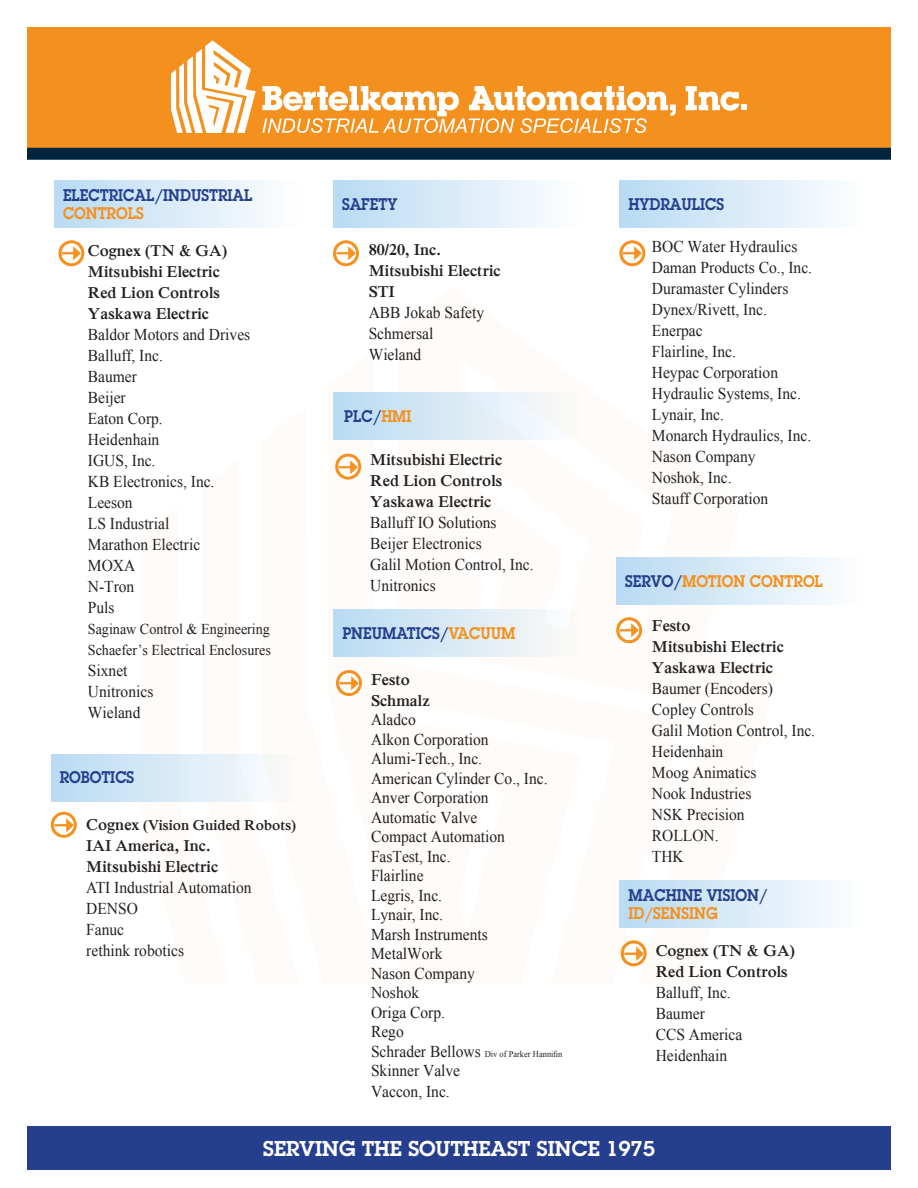
<style>
.page{position:relative;width:918px;height:1188px;background:#fff}
.page>*{position:absolute;margin:0;border:0;box-sizing:border-box;transform-origin:0 0}
.t1{font:600 21px "Lubalin Graph Std";color:#fff}
.t2{font:16.5px/21px "Iskoola Pota";color:#231f20;scale:.94 1}
.t3{font:700 16.5px/21px "Iskoola Pota";color:#231f20;scale:.94 1}
.t4{font:600 16.5px "Lubalin Graph Std";color:#253f8e;scale:.9 1}
.t5{font:600 16.5px "Lubalin Graph Std";color:#f4901d;scale:.9 1}
.t6{font:15px/21px "Iskoola Pota";color:#231f20;scale:.94 1}
.t7{font:700 15px "Iskoola Pota";color:#231f20;scale:.94 1}
.t8{font:9px "Iskoola Pota";color:#231f20;scale:.94 1}
.s1{font-size:16.5px}
.s2{color:#f4901d}
.s3{color:#253f8e}
</style>
<div class="page">
<div style="left:54px;top:180px;width:246px;height:48px;background:linear-gradient(to right,#b8daf3,#fdfefe)"></div>
<div style="left:27px;top:27px;width:864px;height:121px;background:#f4901d"></div>
<div style="left:27px;top:148px;width:864px;height:12px;background:#00263f"></div>
<svg style="left:686px;top:86px;width:61px;height:25px"></svg>
<svg style="left:262px;top:86px;width:414px;height:47px"></svg>
<svg style="left:171px;top:40px;width:85px;height:93px"></svg>
<div style="left:51px;top:754px;width:246px;height:48px;background:linear-gradient(to right,#b9dbf3,#fdfbf9)"></div>
<div style="left:333px;top:609px;width:246px;height:48px;background:linear-gradient(to right,#b9dbf3,#fdfaf8)"></div>
<div style="left:333px;top:392px;width:246px;height:48px;background:linear-gradient(to right,#b8daf2,#fdfbfa)"></div>
<svg style="left:51px;top:812px;width:26px;height:26px"></svg>
<img style="left:52px;top:816px;width:21px;height:18px">
<svg style="left:58px;top:240px;width:26px;height:26px"></svg>
<img style="left:60px;top:245px;width:21px;height:18px">
<div style="left:620px;top:880px;width:246px;height:48px;background:linear-gradient(to right,#b8daf1,#fefefe)"></div>
<svg style="left:621px;top:940px;width:26px;height:26px"></svg>
<img style="left:622px;top:945px;width:21px;height:18px">
<svg style="left:335px;top:454px;width:26px;height:26px"></svg>
<img style="left:337px;top:458px;width:21px;height:18px">
<svg style="left:336px;top:670px;width:26px;height:26px"></svg>
<img style="left:337px;top:675px;width:21px;height:18px">
<div style="left:619px;top:180px;width:246px;height:48px;background:linear-gradient(to right,#b8daf3,#fdfefe)"></div>
<svg style="left:619px;top:240px;width:26px;height:26px"></svg>
<img style="left:621px;top:245px;width:21px;height:18px">
<div style="left:616px;top:557px;width:246px;height:48px;background:linear-gradient(to right,#b8daf1,#fdfefe)"></div>
<svg style="left:616px;top:617px;width:26px;height:26px"></svg>
<img style="left:618px;top:622px;width:21px;height:18px">
<div style="left:333px;top:180px;width:246px;height:48px;background:linear-gradient(to right,#b8daf3,#fdfefe)"></div>
<svg style="left:333px;top:240px;width:26px;height:26px"></svg>
<img style="left:334px;top:245px;width:21px;height:18px">
<div style="left:27px;top:1127px;width:864px;height:43px;background:#253f8e"></div>
<p class="t4" style="left:63px;top:184px;width:212px">ELECTRICAL/INDUSTRIAL</p>
<p class="t5" style="left:63px;top:202px;width:91px">CONTROLS</p>
<p class="t3" style="left:88px;top:240px;width:150px">Cognex (TN &amp; GA)<br>Mitsubishi Electric<br>Red Lion Controls<br>Yaskawa Electric</p>
<p class="t2" style="left:88px;top:324px;width:174px">Baldor Motors and Drives<br>Balluff, Inc.<br>Baumer<br>Beijer<br>Eaton Corp.<br>Heidenhain<br>IGUS, Inc.<br>KB Electronics, Inc.<br>Leeson<br>LS Industrial<br>Marathon Electric<br>MOXA<br>N-Tron<br>Puls</p>
<p class="t6" style="left:88px;top:618px;width:196px">Saginaw Control &amp; Engineering<br>Schaefer’s Electrical Enclosures</p>
<p class="t2" style="left:88px;top:660px;width:71px">Sixnet<br>Unitronics<br>Wieland</p>
<p class="t4" style="left:60px;top:766px;width:84px">ROBOTICS</p>
<p class="t7" style="left:86px;top:817px;width:225px"><span class="s1">Cognex</span> (Vision Guided Robots)</p>
<p class="t3" style="left:86px;top:836px;width:142px">IAI America, Inc.<br>Mitsubishi Electric</p>
<p class="t2" style="left:86px;top:877px;width:177px">ATI Industrial Automation<br>DENSO<br>Fanuc<br>rethink robotics</p>
<p class="t4" style="left:342px;top:193px;width:63px">SAFETY</p>
<p class="t3" style="left:369px;top:239px;width:142px">80/20, Inc.<br>Mitsubishi Electric<br>STI</p>
<p class="t2" style="left:369px;top:302px;width:124px">ABB Jokab Safety<br>Schmersal<br>Wieland</p>
<p class="t4" style="left:344px;top:405px;width:76px">PLC/<span class="s2">HMI</span></p>
<p class="t3" style="left:370px;top:449px;width:142px;text-align:justify">Mitsubishi Electric Red Lion Controls Yaskawa Electric</p>
<p class="t2" style="left:370px;top:512px;width:175px">Balluff IO Solutions<br>Beijer Electronics<br>Galil Motion Control, Inc.<br>Unitronics</p>
<p class="t4" style="left:342px;top:622px;width:194px">PNEUMATICS/<span class="s2">VACUUM</span></p>
<p class="t3" style="left:371px;top:669px;width:64px">Festo<br>Schmalz</p>
<p class="t2" style="left:371px;top:710px;width:189px;line-height:19.5px">Aladco<br>Alkon Corporation<br>Alumi-Tech., Inc.<br>American Cylinder Co., Inc.<br>Anver Corporation<br>Automatic Valve<br>Compact Automation<br>FasTest, Inc.<br>Flairline<br>Legris, Inc.<br>Lynair, Inc.<br>Marsh Instruments<br>MetalWork<br>Nason Company<br>Noshok<br>Origa Corp.<br>Rego</p>
<p class="t8" style="left:371px;top:1049px;width:205px"><span class="s1">Schrader Bellows</span> Div of Parker Hannifin</p>
<p class="t2" style="left:371px;top:1060px;width:96px">Skinner Valve<br>Vaccon, Inc.</p>
<p class="t4" style="left:628px;top:193px;width:108px">HYDRAULICS</p>
<p class="t2" style="left:652px;top:236px;width:172px">BOC Water Hydraulics<br>Daman Products Co., Inc.<br>Duramaster Cylinders<br>Dynex/Rivett, Inc.<br>Enerpac<br>Flairline, Inc.<br>Heypac Corporation<br>Hydraulic Systems, Inc.<br>Lynair, Inc.<br>Monarch Hydraulics, Inc.<br>Nason Company<br>Noshok, Inc.<br>Stauff Corporation</p>
<p class="t5" style="left:625px;top:570px;width:221px"><span class="s3">SERVO/</span>MOTION CONTROL</p>
<p class="t3" style="left:652px;top:615px;width:142px">Festo<br>Mitsubishi Electric<br>Yaskawa Electric</p>
<p class="t2" style="left:652px;top:678px;width:175px">Baumer (Encoders)<br>Copley Controls<br>Galil Motion Control, Inc.<br>Heidenhain<br>Moog Animatics<br>Nook Industries<br>NSK Precision<br>ROLLON.<br>THK</p>
<p class="t4" style="left:629px;top:884px;width:156px">MACHINE VISION/</p>
<p class="t5" style="left:629px;top:902px;width:101px">ID/SENSING</p>
<p class="t3" style="left:656px;top:940px;width:150px">Cognex (TN &amp; GA)<br>Red Lion Controls</p>
<p class="t2" style="left:656px;top:982px;width:94px">Balluff, Inc.<br>Baumer<br>CCS America<br>Heidenhain</p>
<p class="t1" style="left:263px;top:1135px;width:393px">SERVING THE SOUTHEAST SINCE 1975</p>
</div>
